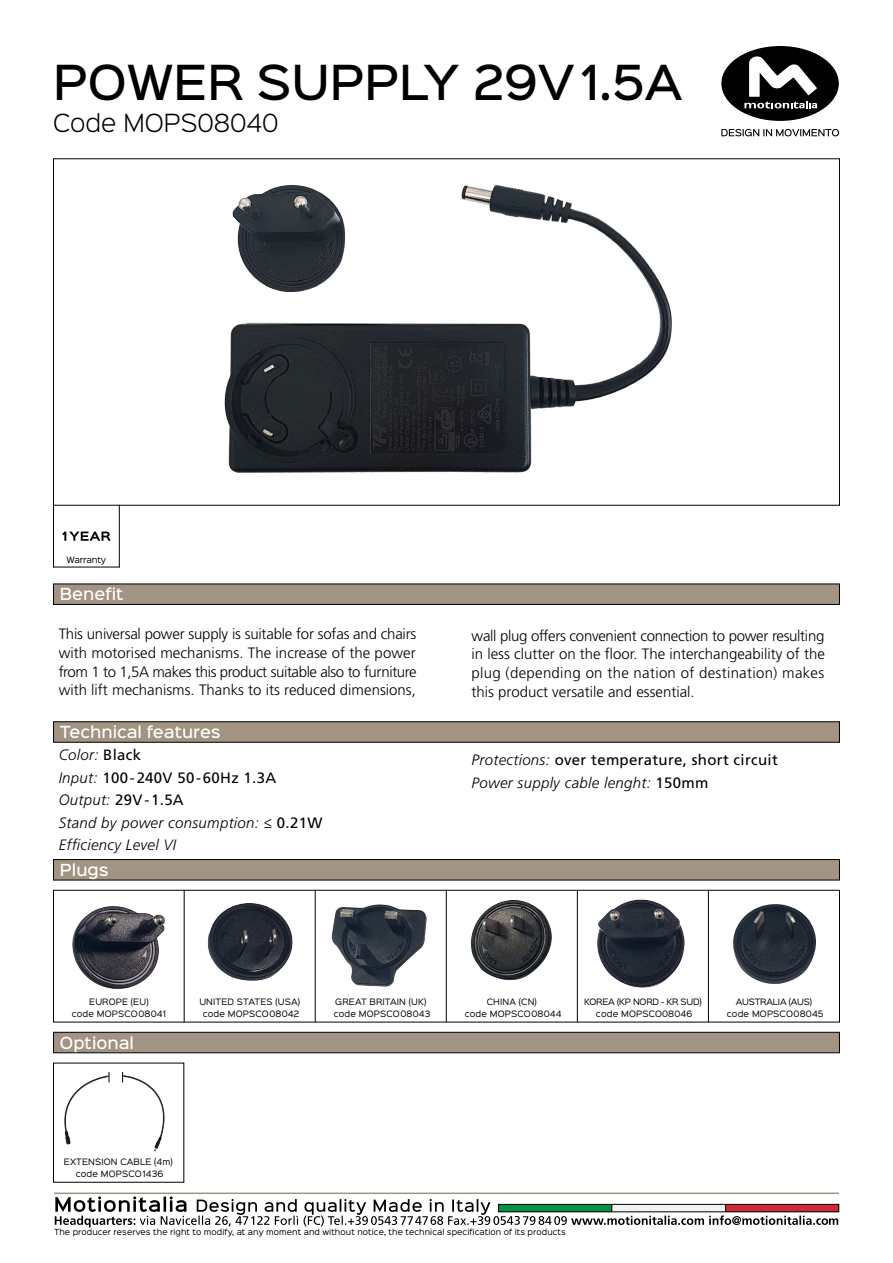
<style>
.page{position:relative;width:893px;height:1263px;background:#fff}
.page>*{position:absolute;margin:0;border:0;box-sizing:border-box;transform-origin:0 0}
.t1{font:500 43.5px "Sinkin Sans 500";color:#000}
.t2{font:300 22.5px "Sinkin Sans 300";color:#000}
.t3{font:300 15px/18.8px "Frutiger LT Std";color:#000;text-align:justify}
.t4{font:italic 300 15px/22.5px "Frutiger LT Std";letter-spacing:.02em;color:#000}
.t5{font:500 15px "Sinkin Sans 500";color:#fff}
.t6{font:7.95px/12px "Sinkin Sans 400";letter-spacing:.02em;color:#000;text-align:center}
.t7{font:7.95px "Sinkin Sans 400";letter-spacing:-.02em;color:#000}
.t8{font:7.5px "Sinkin Sans 400";letter-spacing:.01em;color:#000}
.s1{font-weight:400;font-style:normal}
</style>
<div class="page">
<hr style="left:53px;top:505px;width:1px;height:62px;background:#000">
<hr style="left:119px;top:505px;width:1px;height:62px;background:#000">
<hr style="left:54px;top:567px;width:65px;height:1px;background:#000">
<div style="left:53px;top:583px;width:787px;height:22px;background:#a39382;border:1px solid #000"></div>
<div style="left:53px;top:721px;width:787px;height:22px;background:#a39382;border:1px solid #000"></div>
<div style="left:53px;top:859px;width:787px;height:21px;background:#a39382;border:1px solid #000"></div>
<div style="left:53px;top:1032px;width:787px;height:21px;background:#a39382;border:1px solid #000"></div>
<div style="left:721px;top:46px;width:118px;height:75px;background:#000;border-radius:50%"></div>
<svg style="left:744px;top:56px;width:73px;height:53px"></svg>
<svg style="left:721px;top:129px;width:118px;height:7px"></svg>
<svg style="left:62px;top:532px;width:49px;height:9px"></svg>
<hr style="left:54px;top:1192px;width:785px;height:2px;background:#a39382">
<svg style="left:55px;top:1196px;width:783px;height:31px"></svg>
<img style="left:224px;top:184px;width:448px;height:289px">
<div style="left:53px;top:890px;width:787px;height:132px;border:1px solid #000"></div>
<hr style="left:184px;top:890px;width:1px;height:132px;background:#000">
<hr style="left:315px;top:890px;width:1px;height:132px;background:#000">
<hr style="left:446px;top:890px;width:1px;height:132px;background:#000">
<hr style="left:577px;top:890px;width:1px;height:132px;background:#000">
<hr style="left:708px;top:890px;width:1px;height:132px;background:#000">
<img style="left:64px;top:1074px;width:101px;height:78px">
<img style="left:207px;top:903px;width:86px;height:78px">
<img style="left:331px;top:904px;width:96px;height:83px">
<img style="left:470px;top:900px;width:82px;height:81px">
<img style="left:597px;top:899px;width:88px;height:89px">
<img style="left:731px;top:904px;width:85px;height:80px">
<img style="left:72px;top:906px;width:93px;height:83px">
<h1 class="t1" style="left:53px;top:45px;width:631px">POWER SUPPLY 29V1.5A</h1>
<h2 class="t2" style="left:53px;top:104px;width:227px">Code MOPS08040</h2>
<p class="t7" style="left:67px;top:553px;width:41px">Warranty</p>
<p class="t5" style="left:60px;top:581px;width:65px">Benefit</p>
<p class="t3" style="left:59px;top:625px;width:360px">This universal power supply is suitable for sofas and chairs with motorised mechanisms. The increase of the power from 1 to 1,5A makes this product suitable also to furniture with lift mechanisms. Thanks to its reduced dimensions,</p>
<p class="t3" style="left:472px;top:626px;width:355px">wall plug offers convenient connection to power resulting in less clutter on the floor. The interchangeability of the plug (depending on the nation of destination) makes this product versatile and essential.</p>
<p class="t5" style="left:60px;top:719px;width:162px">Technical features</p>
<p class="t4" style="left:59px;top:744px;width:265px">Color: <span class="s1">Black<br></span>Input: <span class="s1">100-240V 50-60Hz 1.3A<br></span>Output: <span class="s1">29V-1.5A<br></span>Stand by power consumption: <span class="s1">≤ 0.21W<br></span>Efficiency Level VI</p>
<p class="t5" style="left:60px;top:857px;width:50px">Plugs</p>
<p class="t4" style="left:472px;top:749px;width:308px">Protections: <span class="s1">over temperature, short circuit<br></span>Power supply cable lenght: <span class="s1">150mm</span></p>
<p class="t6" style="left:72px;top:995px;width:96px">EUROPE (EU)<br>code MOPSCO08041</p>
<p class="t6" style="left:199px;top:995px;width:102px">UNITED STATES (USA) code MOPSCO08042</p>
<p class="t6" style="left:334px;top:995px;width:98px;text-align:left">GREAT BRITAIN (UK) code MOPSCO08043</p>
<p class="t6" style="left:465px;top:995px;width:98px">CHINA (CN)<br>code MOPSCO08044</p>
<p class="t6" style="left:584px;top:995px;width:119px">KOREA (KP NORD - KR SUD) code MOPSCO08046</p>
<p class="t6" style="left:727px;top:995px;width:98px">AUSTRALIA (AUS) code MOPSCO08045</p>
<p class="t5" style="left:60px;top:1030px;width:76px">Optional</p>
<p class="t6" style="left:64px;top:1155px;width:110px">EXTENSION CABLE (4m) code MOPSCO1436</p>
<p class="t8" style="left:54px;top:1225px;width:513px">The producer reserves the right to modify, at any moment and without notice, the technical specification of its products</p>
</div>
